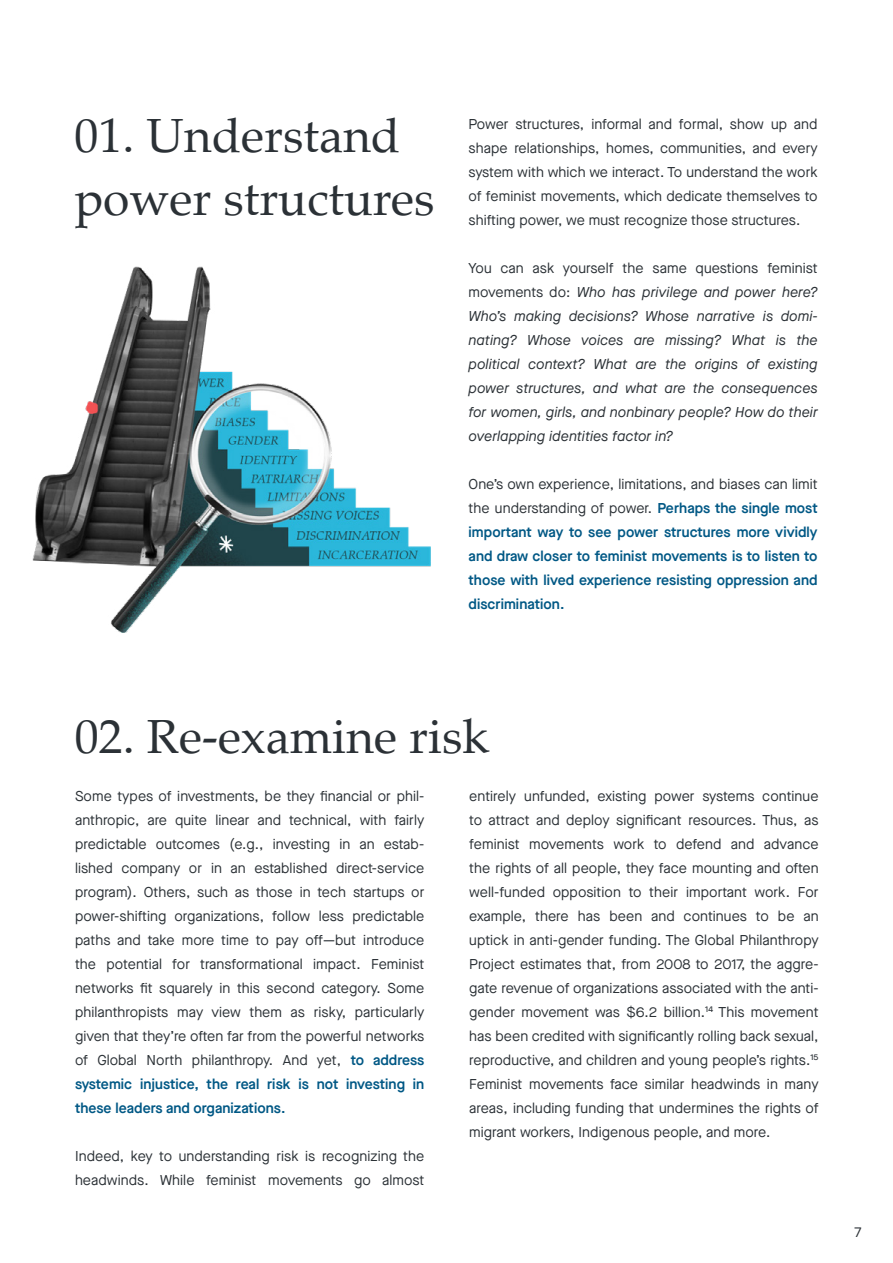
<style>
.page{position:relative;width:893px;height:1263px;background:#fff}
.page>*{position:absolute;margin:0;border:0;box-sizing:border-box;transform-origin:0 0}
.t1{font:48px/63px "Palatino";color:#2b3136}
.t2{font:14.25px/24px "Maison Neue";letter-spacing:.005em;color:#2b3136;text-align:justify}
.t3{font:italic 14.25px/24px "Maison Neue";letter-spacing:.005em;color:#2b3136;text-align:justify}
.t4{font:600 14.25px/24px "Maison Neue";letter-spacing:.005em;color:#005885;text-align:justify}
.s1{font-style:normal}
.s2{font-weight:400;color:#2b3136}
.s3{font-weight:600;color:#005885}
</style>
<div class="page">
<img style="left:32px;top:266px;width:399px;height:367px">
<h1 class="t1" style="left:74px;top:104px;width:361px">01. Understand power structures</h1>
<p class="t2" style="left:469px;top:112px;width:351px">Power structures, informal and formal, show up and shape relationships, homes, communities, and every system with which we interact. To understand the work of feminist movements, which dedicate themselves to shifting power, we must recognize those structures.</p>
<p class="t3" style="left:469px;top:256px;width:351px"><span class="s1">You can ask yourself the same questions feminist movements do:</span> Who has privilege and power here?<br>Who’s making decisions? Whose narrative is domi&shy;nating? Whose voices are missing? What is the political context? What are the origins of existing power structures, and what are the consequences for women, girls, and nonbinary people? How do their overlapping identities factor in?</p>
<p class="t4" style="left:469px;top:472px;width:351px"><span class="s2">One’s own experience, limitations, and biases can limit the understanding of power.</span> Perhaps the single most important way to see power structures more vividly and draw closer to feminist movements is to listen to those with lived experience resisting oppression and discrimination.</p>
<h1 class="t1" style="left:75px;top:705px;width:416px">02. Re-examine risk</h1>
<p class="t2" style="left:75px;top:784px;width:351px">Some types of investments, be they financial or phil&shy;anthropic, are quite linear and technical, with fairly predictable outcomes (e.g., investing in an estab&shy;lished company or in an established direct-service program). Others, such as those in tech startups or power-shifting organizations, follow less predictable paths and take more time to pay off—but introduce the potential for transformational impact. Feminist networks fit squarely in this second category. Some philanthropists may view them as risky, particularly given that they’re often far from the powerful networks of Global North philanthropy. And yet, <span class="s3">to address systemic injustice, the real risk is not investing in these leaders and organizations.</span></p>
<p class="t2" style="left:75px;top:1144px;width:351px">Indeed, key to understanding risk is recognizing the headwinds. While feminist movements go almost</p>
<p class="t2" style="left:469px;top:784px;width:351px">entirely unfunded, existing power systems continue to attract and deploy significant resources. Thus, as feminist movements work to defend and advance the rights of all people, they face mounting and often well-funded opposition to their important work. For example, there has been and continues to be an uptick in anti-gender funding. The Global Philanthropy Project estimates that, from 2008 to 2017, the aggre&shy;gate revenue of organizations associated with the anti&shy;gender movement was $6.2 billion.<sup>14</sup> This movement has been credited with significantly rolling back sexual, reproductive, and children and young people’s rights.<sup>15<br></sup>Feminist movements face similar headwinds in many areas, including funding that undermines the rights of migrant workers, Indigenous people, and more.</p>
<p class="t2" style="left:854px;top:1219px;width:9px">7</p>
</div>
